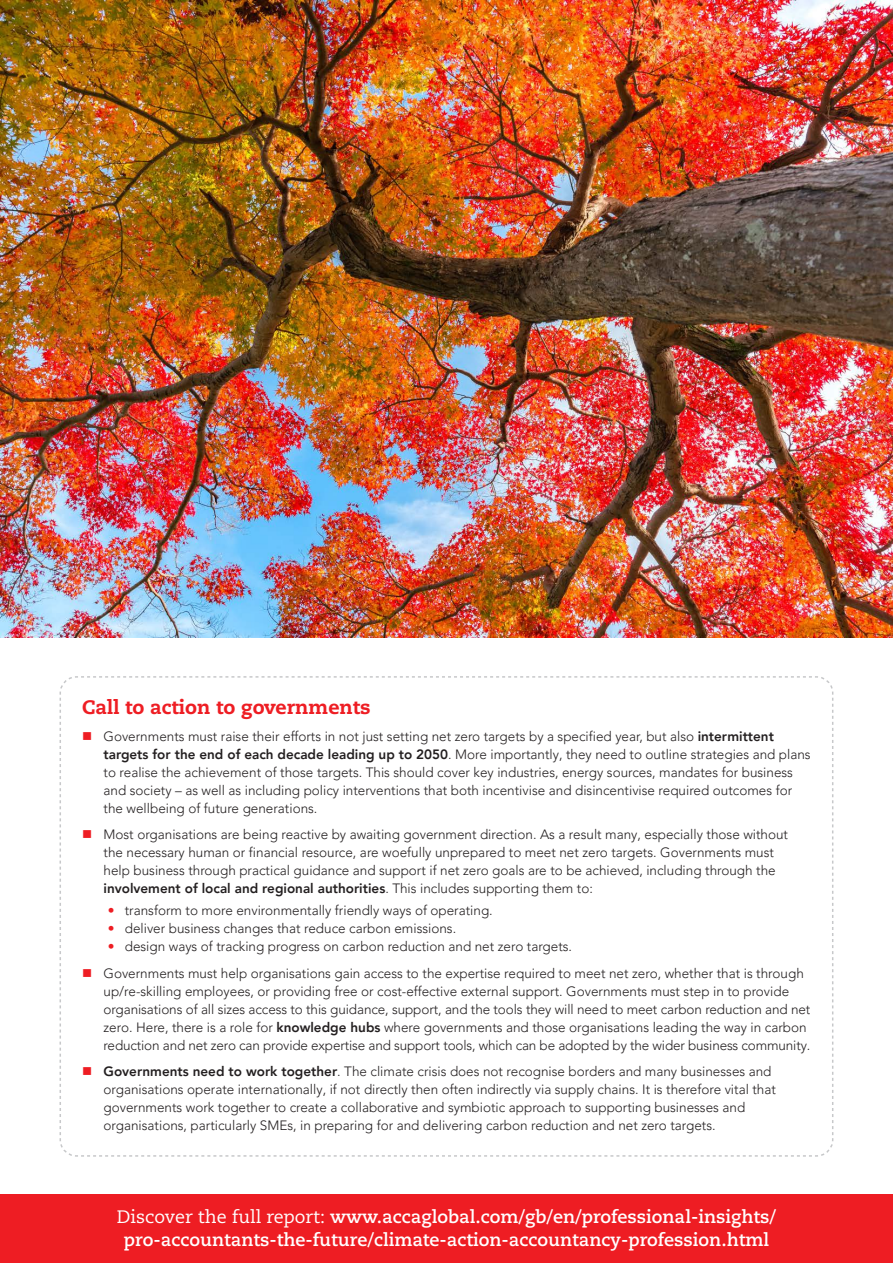
<style>
.page{position:relative;width:893px;height:1263px;background:#fff}
.page>*{position:absolute;margin:0;border:0;box-sizing:border-box;transform-origin:0 0}
.t1{font:800 19.5px "Caecilia";color:#ee1d23}
.t2{font:700 18px/22.5px "Caecilia";color:#fff;text-align:center}
.t3{font:300 13.5px/18px "Avenir LT Pro";color:#231f20}
.s1{color:#ee1d23}
.s2{font-weight:800}
.s3{font-weight:800;color:#ee1d23}
.s4{font-weight:400}
</style>
<div class="page">
<svg style="left:59px;top:676px;width:775px;height:481px"></svg>
<div style="left:0;top:1195px;width:893px;height:68px;background:#ee1d23"></div>
<img style="left:0;top:0;width:893px;height:638px">
<h1 class="t1" style="left:82px;top:695px;width:290px">Call to action to governments</h1>
<p class="t3" style="left:104px;top:727px;width:709px;text-indent:-21px"><span class="s1">■</span> Governments must raise their efforts in not just setting net zero targets by a specified year, but also <span class="s2">intermittent targets for the end of each decade leading up to 2050</span>. More importantly, they need to outline strategies and plans to realise the achievement of those targets. This should cover key industries, energy sources, mandates for business and society – as well as including policy interventions that both incentivise and disincentivise required outcomes for the wellbeing of future generations.</p>
<p class="t3" style="left:104px;top:825px;width:686px;text-indent:-21px"><span class="s1">■</span> Most organisations are being reactive by awaiting government direction. As a result many, especially those without the necessary human or financial resource, are woefully unprepared to meet net zero targets. Governments must help business through practical guidance and support if net zero goals are to be achieved, including through the <span class="s2">involvement of local and regional authorities</span>. This includes supporting them to:</p>
<p class="t3" style="left:108px;top:902px;width:386px"><span class="s3">•</span> transform to more environmentally friendly ways of operating.</p>
<p class="t3" style="left:108px;top:920px;width:350px"><span class="s3">•</span> deliver business changes that reduce carbon emissions.</p>
<p class="t3" style="left:108px;top:938px;width:466px"><span class="s3">•</span> design ways of tracking progress on carbon reduction and net zero targets.</p>
<p class="t3" style="left:104px;top:964px;width:708px;text-indent:-21px"><span class="s1">■</span> Governments must help organisations gain access to the expertise required to meet net zero, whether that is through up/re-skilling employees, or providing free or cost-effective external support. Governments must step in to provide organisations of all sizes access to this guidance, support, and the tools they will need to meet carbon reduction and net zero. Here, there is a role for <span class="s2">knowledge hubs</span> where governments and those organisations leading the way in carbon reduction and net zero can provide expertise and support tools, which can be adopted by the wider business community.</p>
<p class="t3" style="left:104px;top:1063px;width:674px;text-indent:-21px"><span class="s1">■</span> <span class="s2">Governments need to work together</span>. The climate crisis does not recognise borders and many businesses and organisations operate internationally, if not directly then often indirectly via supply chains. It is therefore vital that governments work together to create a collaborative and symbiotic approach to supporting businesses and organisations, particularly SMEs, in preparing for and delivering carbon reduction and net zero targets.</p>
<h2 class="t2" style="left:117px;top:1206px;width:660px"><span class="s4">Discover the full report:</span> www.accaglobal.com/gb/en/professional-insights/ pro-accountants-the-future/climate-action-accountancy-profession.html</h2>
</div>
